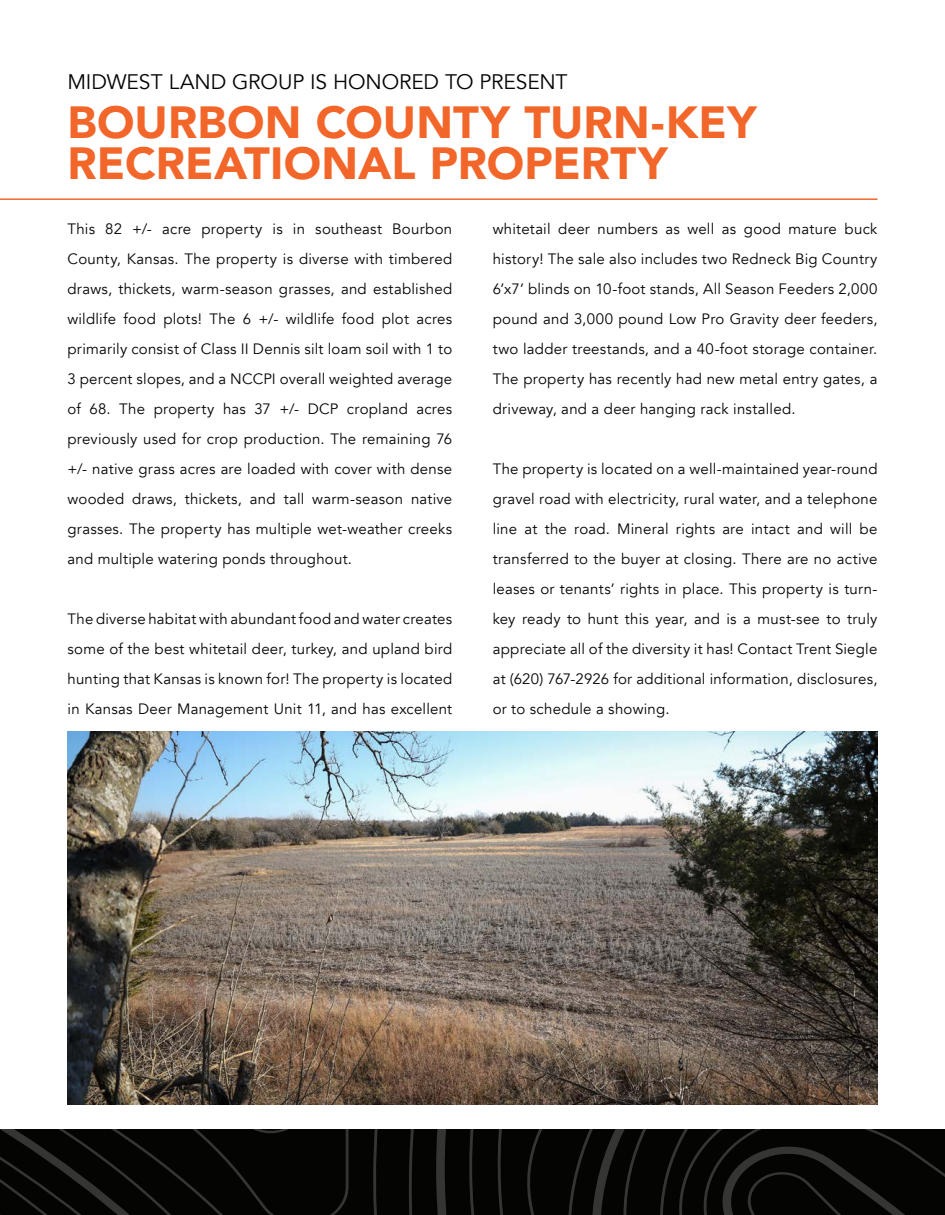
<style>
.page{position:relative;width:945px;height:1215px;background:#fff}
.page>*{position:absolute;margin:0;border:0;box-sizing:border-box;transform-origin:0 0}
.t1{font:900 45px/41.5px "Avenir";letter-spacing:.005em;color:#f2662a}
.t2{font:21px "Avenir";letter-spacing:-.005em;color:#040503}
.t3{font:15px/30px "Avenir";letter-spacing:.015em;color:#040503;text-align:justify}
</style>
<div class="page">
<hr style="left:0;top:198px;width:878px;height:2px;background:#f2662a">
<svg style="left:0;top:1130px;width:945px;height:85px;background:#090a08"></svg>
<img style="left:68px;top:732px;width:810px;height:373px">
<p class="t2" style="left:68px;top:69px;width:502px">MIDWEST LAND GROUP IS HONORED TO PRESENT</p>
<p class="t1" style="left:68px;top:100px;width:691px">BOURBON COUNTY TURN-KEY<br>RECREATIONAL PROPERTY</p>
<p class="t3" style="left:68px;top:214px;width:386px">This 82 +/- acre property is in southeast Bourbon County, Kansas. The property is diverse with timbered draws, thickets, warm-season grasses, and established wildlife food plots! The 6 +/- wildlife food plot acres primarily consist of Class II Dennis silt loam soil with 1 to 3 percent slopes, and a NCCPI overall weighted average of 68. The property has 37 +/- DCP cropland acres previously used for crop production. The remaining 76 +/- native grass acres are loaded with cover with dense wooded draws, thickets, and tall warm-season native grasses. The property has multiple wet-weather creeks and multiple watering ponds throughout.</p>
<p class="t3" style="left:68px;top:604px;width:386px">The diverse habitat with abundant food and water creates some of the best whitetail deer, turkey, and upland bird hunting that Kansas is known for! The property is located in Kansas Deer Management Unit 11, and has excellent</p>
<p class="t3" style="left:493px;top:214px;width:386px">whitetail deer numbers as well as good mature buck history! The sale also includes two Redneck Big Country 6’x7’ blinds on 10-foot stands, All Season Feeders 2,000 pound and 3,000 pound Low Pro Gravity deer feeders, two ladder treestands, and a 40-foot storage container.<br>The property has recently had new metal entry gates, a driveway, and a deer hanging rack installed.</p>
<p class="t3" style="left:493px;top:454px;width:386px">The property is located on a well-maintained year-round gravel road with electricity, rural water, and a telephone line at the road. Mineral rights are intact and will be transferred to the buyer at closing. There are no active leases or tenants’ rights in place. This property is turn&shy;key ready to hunt this year, and is a must-see to truly appreciate all of the diversity it has! Contact Trent Siegle at (620) 767-2926 for additional information, disclosures, or to schedule a showing.</p>
</div>
